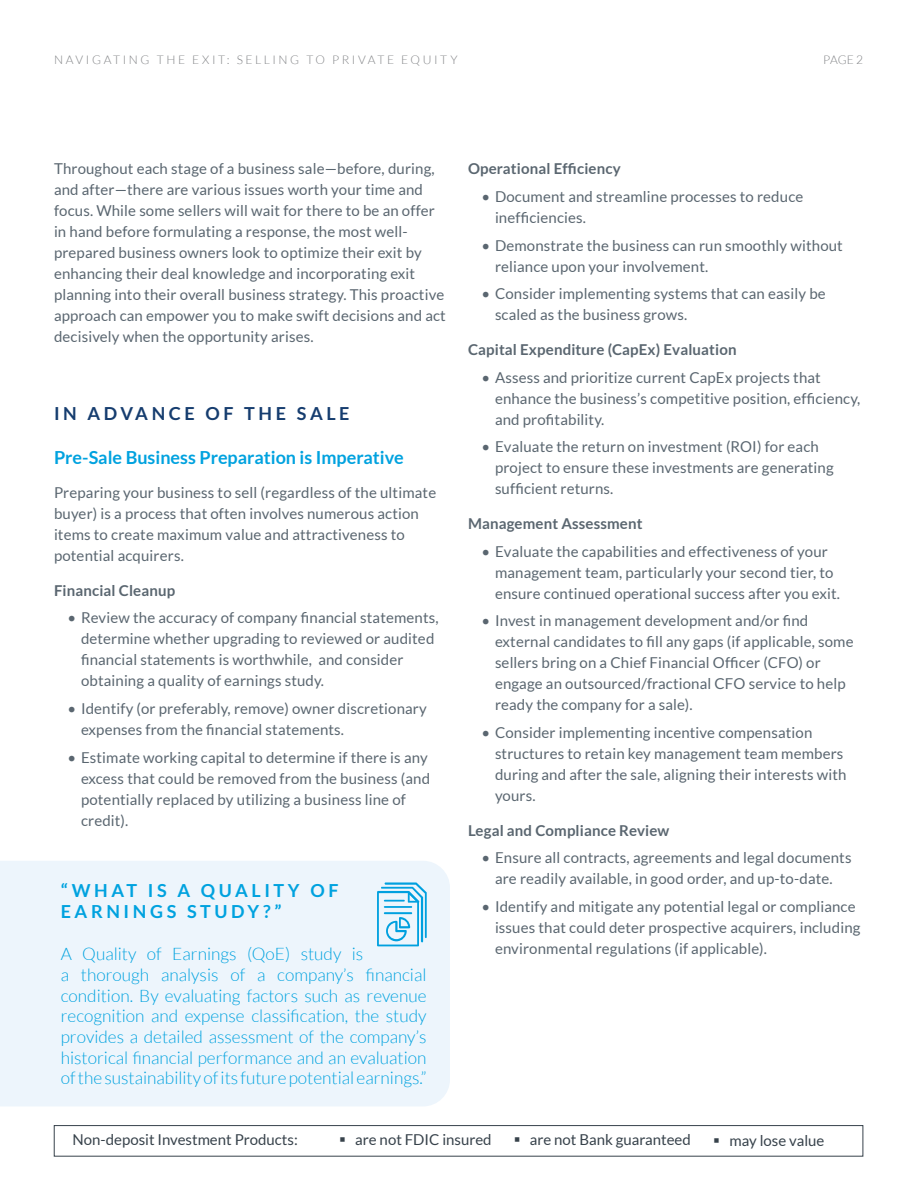
<style>
.page{position:relative;width:918px;height:1188px;background:#fff}
.page>*{position:absolute;margin:0;border:0;box-sizing:border-box;transform-origin:0 0}
.Emphasis_Header_299{font:700 18px "Lato";color:#00a2df}
.Callout_Header_Bold{font:700 18px/21.6px "Lato";letter-spacing:.2em;color:#00a2df}
.t1{font:700 18px "Lato";letter-spacing:.2em;color:#163d6f}
.Callout_Header_Bold-2{font:300 17.25px/20.7px "Lato";color:#00a2df}
.Body_Copy_10_Grey{font:15px/21px "Lato";letter-spacing:.01em;color:#5a6670}
.Emphasis_Header_299-2{font:15px/21px "Lato";letter-spacing:.01em;color:#5a6670}
.Body_Copy_10_Grey-2{font:700 15px "Lato";letter-spacing:.01em;color:#5a6670}
.t2{font:15px "Lato";color:#37424b}
.Body{font:300 12px "Lato";letter-spacing:.21em;color:#808285}
</style>
<div class="page">
<div style="left:54px;top:1125px;width:809px;height:31px;border:1px solid #37424b"></div>
<div style="left:0;top:861px;width:450px;height:245px;background:#edf5fc"></div>
<svg style="left:377px;top:882px;width:50px;height:64px;background:#9ed8f2"></svg>
<p class="Body" style="left:54px;top:53px;width:405px">NAVIGATING THE EXIT: SELLING TO PRIVATE EQUITY</p>
<p class="Body" style="left:823px;top:53px;width:42px">PAGE 2</p>
<p class="Body_Copy_10_Grey" style="left:54px;top:158px;width:393px">Throughout each stage of a business sale—before, during, and after—there are various issues worth your time and focus. While some sellers will wait for there to be an offer in hand before formulating a response, the most well&shy;prepared business owners look to optimize their exit by enhancing their deal knowledge and incorporating exit planning into their overall business strategy. This proactive approach can empower you to make swift decisions and act decisively when the opportunity arises.</p>
<h3 class="t1" style="left:54px;top:404px;width:297px">IN ADVANCE OF THE SALE</h3>
<p class="Emphasis_Header_299" style="left:54px;top:447px;width:351px">Pre-Sale Business Preparation is Imperative</p>
<p class="Emphasis_Header_299-2" style="left:54px;top:482px;width:384px">Preparing your business to sell (regardless of the ultimate buyer) is a process that often involves numerous action items to create maximum value and attractiveness to potential acquirers.</p>
<p class="Body_Copy_10_Grey-2" style="left:54px;top:582px;width:123px">Financial Cleanup</p>
<p class="Body_Copy_10_Grey" style="left:81px;top:607px;width:359px;text-indent:-14px">• Review the accuracy of company financial statements, determine whether upgrading to reviewed or audited financial statements is worthwhile, and consider obtaining a quality of earnings study.</p>
<p class="Body_Copy_10_Grey" style="left:81px;top:698px;width:347px;text-indent:-14px">• Identify (or preferably, remove) owner discretionary expenses from the financial statements.</p>
<p class="Body_Copy_10_Grey" style="left:81px;top:747px;width:351px;text-indent:-14px">• Estimate working capital to determine if there is any excess that could be removed from the business (and potentially replaced by utilizing a business line of credit).</p>
<p class="Callout_Header_Bold" style="left:61px;top:879px;width:279px">“WHAT IS A QUALITY OF<br>EARNINGS STUDY?”</p>
<p class="Callout_Header_Bold-2" style="left:61px;top:944px;width:367px">A Quality of Earnings (QoE) study is<br>a thorough analysis of a company’s financial condition. By evaluating factors such as revenue recognition and expense classification, the study provides a detailed assessment of the company’s historical financial performance and an evaluation of the sustainability of its future potential earnings.”</p>
<p class="Body_Copy_10_Grey-2" style="left:468px;top:160px;width:154px">Operational Efficiency</p>
<p class="Body_Copy_10_Grey" style="left:495px;top:186px;width:310px;text-indent:-14px">• Document and streamline processes to reduce inefficiencies.</p>
<p class="Body_Copy_10_Grey" style="left:495px;top:235px;width:349px;text-indent:-14px">• Demonstrate the business can run smoothly without reliance upon your involvement.</p>
<p class="Body_Copy_10_Grey" style="left:495px;top:283px;width:332px;text-indent:-14px">• Consider implementing systems that can easily be scaled as the business grows.</p>
<p class="Body_Copy_10_Grey-2" style="left:468px;top:341px;width:270px">Capital Expenditure (CapEx) Evaluation</p>
<p class="Body_Copy_10_Grey" style="left:495px;top:367px;width:367px;text-indent:-14px">• Assess and prioritize current CapEx projects that enhance the business’s competitive position, efficiency, and profitability.</p>
<p class="Body_Copy_10_Grey" style="left:495px;top:436px;width:340px;text-indent:-14px">• Evaluate the return on investment (ROI) for each project to ensure these investments are generating sufficient returns.</p>
<p class="Body_Copy_10_Grey-2" style="left:468px;top:515px;width:176px">Management Assessment</p>
<p class="Body_Copy_10_Grey" style="left:495px;top:541px;width:347px;text-indent:-14px">• Evaluate the capabilities and effectiveness of your management team, particularly your second tier, to ensure continued operational success after you exit.</p>
<p class="Body_Copy_10_Grey" style="left:495px;top:610px;width:360px;text-indent:-14px">• Invest in management development and/or find external candidates to fill any gaps (if applicable, some sellers bring on a Chief Financial Officer (CFO) or engage an outsourced/fractional CFO service to help ready the company for a sale).</p>
<p class="Body_Copy_10_Grey" style="left:495px;top:722px;width:353px;text-indent:-14px">• Consider implementing incentive compensation structures to retain key management team members during and after the sale, aligning their interests with yours.</p>
<p class="Body_Copy_10_Grey-2" style="left:468px;top:822px;width:203px">Legal and Compliance Review</p>
<p class="Body_Copy_10_Grey" style="left:482px;top:847px;width:372px;text-align:center">• Ensure all contracts, agreements and legal documents are readily available, in good order, and up-to-date.</p>
<p class="Body_Copy_10_Grey" style="left:495px;top:896px;width:367px;text-indent:-14px">• Identify and mitigate any potential legal or compliance issues that could deter prospective acquirers, including environmental regulations (if applicable).</p>
<p class="t2" style="left:73px;top:1132px;width:227px">Non-deposit Investment Products:</p>
<p class="t2" style="left:339px;top:1132px;width:154px">▪ are not FDIC insured</p>
<p class="t2" style="left:514px;top:1132px;width:179px">▪ are not Bank guaranteed</p>
<p class="t2" style="left:713px;top:1132px;width:113px">▪ may lose value</p>
</div>
